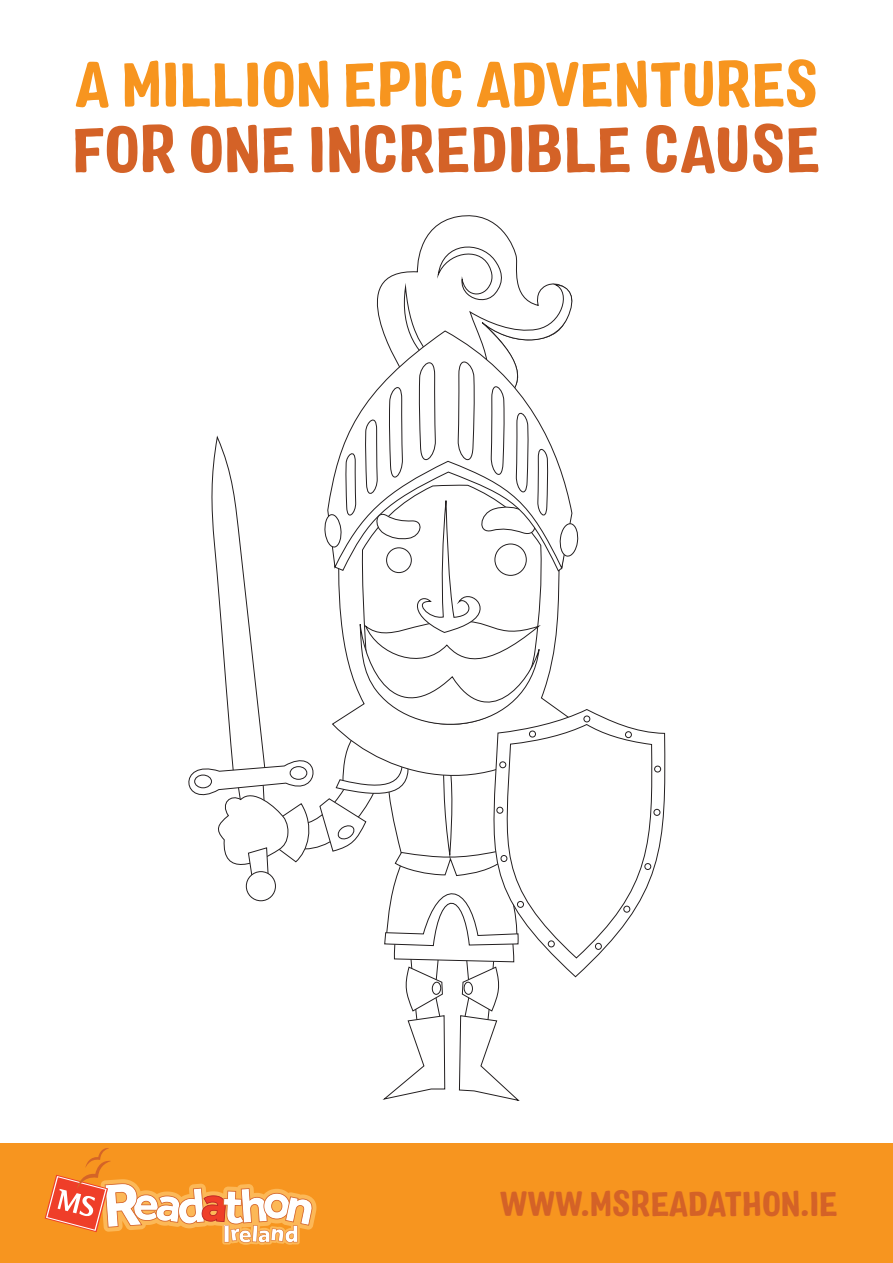
<style>
.page{position:relative;width:893px;height:1263px;background:#fff}
.page>*{position:absolute;margin:0;border:0;box-sizing:border-box;transform-origin:0 0}
.t1{font:63.75px "Colby Nr Blk";color:#d46227}
.t2{font:61.95px "Colby Nr Blk";color:#f7951f}
.t3{font:34.2px "Colby Nr Blk";color:#d46227}
</style>
<div class="page">
<div style="left:0;top:1144px;width:893px;height:119px;background:#f7951f"></div>
<svg style="left:188px;top:215px;width:473px;height:886px"></svg>
<div style="left:595px;top:943px;width:7px;height:7px;border:1px solid #231f20;border-radius:50%"></div>
<svg style="left:45px;top:1148px;width:272px;height:97px"></svg>
<p class="t2" style="left:75px;top:45px;width:745px">A MILLION EPIC ADVENTURES</p>
<p class="t1" style="left:72px;top:109px;width:750px">FOR ONE INCREDIBLE CAUSE</p>
<p class="t3" style="left:500px;top:1182px;width:340px">WWW.MSREADATHON.IE</p>
</div>
